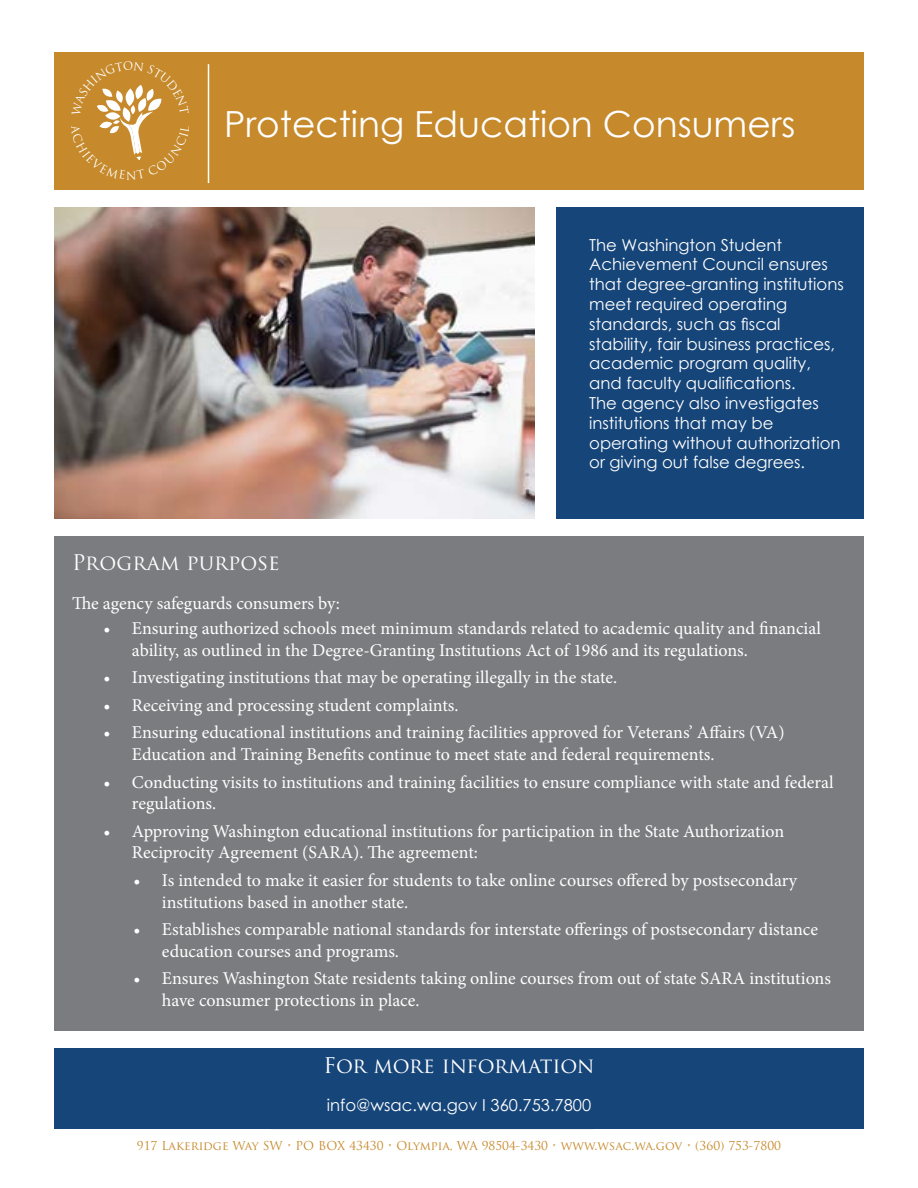
<style>
.page{position:relative;width:918px;height:1188px;background:#fff}
.page>*{position:absolute;margin:0;border:0;box-sizing:border-box;transform-origin:0 0}
.t1{font:36px "Century Gothic";color:#fff}
.t2{font:21px "Trajan Pro";color:#fff}
.t3{font:18px/21.6px "Minion Pro";color:#fff}
.t4{font:16.5px/19.8px "Century Gothic";color:#fff}
.t5{font:12px "Trajan Pro";color:#c6892b}
</style>
<div class="page">
<img style="left:54px;top:207px;width:481px;height:311px">
<div style="left:556px;top:208px;width:308px;height:311px;background:#164579"></div>
<div style="left:54px;top:536px;width:810px;height:495px;background:#7a7c7f"></div>
<hr style="left:271px;top:1128px;width:322px;height:1px;background:#76787b">
<div style="left:54px;top:52px;width:810px;height:138px;background:#c6892b"></div>
<hr style="left:208px;top:64px;width:1px;height:119px;background:#fff">
<div style="left:54px;top:1048px;width:810px;height:80px;background:#164579"></div>
<svg style="left:97px;top:85px;width:65px;height:75px"></svg>
<h1 class="t1" style="left:224px;top:99px;width:573px">Protecting Education Consumers</h1>
<p class="t4" style="left:589px;top:235px;width:256px">The Washington Student<br>Achievement Council ensures that degree-granting institutions meet required operating standards, such as fiscal stability, fair business practices, academic program quality, and faculty qualifications.<br>The agency also investigates institutions that may be operating without authorization or giving out false degrees.</p>
<p class="t2" style="left:72px;top:549px;width:209px">Program purpose</p>
<p class="t3" style="left:72px;top:593px;width:270px">The agency safeguards consumers by:</p>
<p class="t3" style="left:132px;top:618px;width:691px;text-indent:-28px">• Ensuring authorized schools meet minimum standards related to academic quality and financial ability, as outlined in the Degree-Granting Institutions Act of 1986 and its regulations.</p>
<p class="t3" style="left:104px;top:667px;width:515px">• Investigating institutions that may be operating illegally in the state.</p>
<p class="t3" style="left:104px;top:694px;width:357px">• Receiving and processing student complaints.</p>
<p class="t3" style="left:132px;top:722px;width:654px;text-indent:-28px">• Ensuring educational institutions and training facilities approved for Veterans’ Affairs (VA)<br>Education and Training Benefits continue to meet state and federal requirements.</p>
<p class="t3" style="left:132px;top:771px;width:703px;text-indent:-28px">• Conducting visits to institutions and training facilities to ensure compliance with state and federal regulations.</p>
<p class="t3" style="left:132px;top:820px;width:654px;text-indent:-28px">• Approving Washington educational institutions for participation in the State Authorization<br>Reciprocity Agreement (SARA). The agreement:</p>
<p class="t3" style="left:162px;top:869px;width:637px;text-indent:-28px">• Is intended to make it easier for students to take online courses offered by postsecondary institutions based in another state.</p>
<p class="t3" style="left:162px;top:919px;width:658px;text-indent:-28px">• Establishes comparable national standards for interstate offerings of postsecondary distance education courses and programs.</p>
<p class="t3" style="left:162px;top:968px;width:670px;text-indent:-28px">• Ensures Washington State residents taking online courses from out of state SARA institutions have consumer protections in place.</p>
<p class="t2" style="left:324px;top:1052px;width:272px">For more information</p>
<p class="t4" style="left:327px;top:1095px;width:266px">info@wsac.wa.gov I 360.753.7800</p>
<p class="t5" style="left:137px;top:1138px;width:646px">917 Lakeridge Way SW • PO BOX 43430 • Olympia, WA 98504-3430 • www.wsac.wa.gov • (360) 753-7800</p>
</div>
